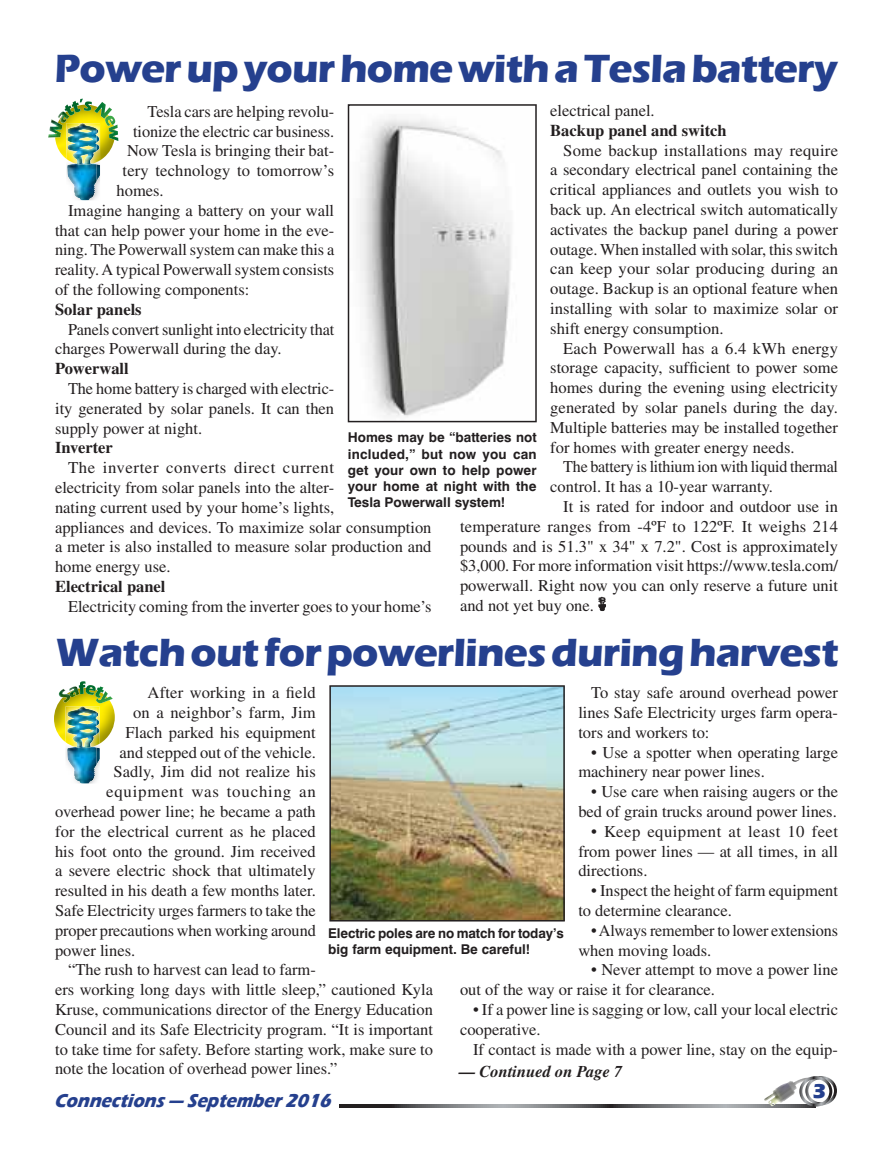
<style>
.page{position:relative;width:891px;height:1161px;background:#fff}
.page>*{position:absolute;margin:0;border:0;box-sizing:border-box;transform-origin:0 0}
.t1{font:700 40.5px "Eras ITC";letter-spacing:-.02em;color:#25408e}
.t2{font:700 21px "Eras ITC";color:#25408e}
.t3{font:italic 700 19.5px "Eras ITC";color:#25408e;scale:.89 1}
.t4{font:16.5px/19.8px "Times";color:#231f20}
.t5{font:700 16.5px "Times";color:#231f20}
.t6{font:16.5px "Times";letter-spacing:.035em;color:#231f20}
.t7{font:16.5px "Times";letter-spacing:.045em;color:#231f20}
.t8{font:italic 700 16.5px "Times";color:#231f20}
.t9{font:700 13.5px/16.2px "Swiss 721 BT";color:#231f20;text-align:justify}
</style>
<div class="page">
<svg style="left:339px;top:1105px;width:477px;height:3px"></svg>
<img style="left:764px;top:1080px;width:35px;height:26px">
<svg style="left:799px;top:1076px;width:38px;height:31px"></svg>
<img style="left:54px;top:693px;width:61px;height:50px">
<svg style="left:79px;top:681px;width:25px;height:18px"></svg>
<img style="left:96px;top:691px;width:17px;height:12px">
<img style="left:94px;top:769px;width:4px;height:14px">
<img style="left:66px;top:748px;width:1px;height:13px">
<img style="left:65px;top:733px;width:2px;height:10px">
<img style="left:79px;top:706px;width:4px;height:3px">
<img style="left:83px;top:706px;width:13px;height:3px">
<img style="left:86px;top:765px;width:8px;height:18px">
<img style="left:69px;top:765px;width:17px;height:7px">
<svg style="left:74px;top:772px;width:19px;height:12px"></svg>
<img style="left:67px;top:709px;width:34px;height:56px">
<img style="left:58px;top:109px;width:7px;height:49px">
<img style="left:65px;top:99px;width:53px;height:101px">
<img style="left:598px;top:597px;width:8px;height:14px">
<img style="left:329px;top:685px;width:236px;height:237px">
<svg style="left:348px;top:104px;width:189px;height:318px"></svg>
<img style="left:48px;top:111px;width:21px;height:38px">
<img style="left:59px;top:686px;width:20px;height:47px">
<p class="t1" style="left:55px;top:45px;width:785px">Power up your home with a Tesla battery</p>
<p class="t4" style="left:550px;top:102px;width:106px">electrical panel.</p>
<p class="t5" style="left:550px;top:124px;width:178px">Backup panel and switch</p>
<p class="t4" style="left:563px;top:142px;width:276px">Some backup installations may require</p>
<p class="t4" style="left:550px;top:162px;width:289px">a secondary electrical panel containing the</p>
<p class="t4" style="left:550px;top:181px;width:289px">critical appliances and outlets you wish to</p>
<p class="t4" style="left:550px;top:201px;width:289px">back up. An electrical switch automatically</p>
<p class="t4" style="left:550px;top:221px;width:289px">activates the backup panel during a power</p>
<p class="t4" style="left:550px;top:241px;width:289px">outage. When installed with solar, this switch</p>
<p class="t4" style="left:550px;top:261px;width:289px">can keep your solar producing during an</p>
<p class="t4" style="left:550px;top:280px;width:289px">outage. Backup is an optional feature when</p>
<p class="t4" style="left:550px;top:300px;width:289px">installing with solar to maximize solar or</p>
<p class="t4" style="left:550px;top:320px;width:175px">shift energy consumption.</p>
<p class="t4" style="left:563px;top:340px;width:276px">Each Powerwall has a 6.4 kWh energy</p>
<p class="t4" style="left:550px;top:360px;width:289px">storage capacity, sufficient to power some</p>
<p class="t4" style="left:550px;top:379px;width:289px">homes during the evening using electricity</p>
<p class="t4" style="left:550px;top:399px;width:289px">generated by solar panels during the day.</p>
<p class="t4" style="left:550px;top:419px;width:289px">Multiple batteries may be installed together</p>
<p class="t4" style="left:550px;top:439px;width:246px">for homes with greater energy needs.</p>
<p class="t4" style="left:563px;top:459px;width:276px">The battery is lithium ion with liquid thermal</p>
<p class="t4" style="left:550px;top:478px;width:224px">control. It has a 10-year warranty.</p>
<p class="t4" style="left:563px;top:498px;width:276px">It is rated for indoor and outdoor use in</p>
<p class="t4" style="left:460px;top:518px;width:379px">temperature ranges from -4ºF to 122ºF. It weighs 214</p>
<p class="t4" style="left:460px;top:538px;width:379px">pounds and is 51.3" x 34" x 7.2". Cost is approximately</p>
<p class="t4" style="left:460px;top:558px;width:380px">$3,000. For more information visit https://www.tesla.com/</p>
<p class="t4" style="left:460px;top:577px;width:380px">powerwall. Right now you can only reserve a future unit</p>
<p class="t4" style="left:460px;top:597px;width:135px">and not yet buy one.</p>
<p class="t4" style="left:148px;top:103px;width:188px">Tesla cars are helping revolu-</p>
<p class="t4" style="left:133px;top:123px;width:203px">tionize the electric car business.</p>
<p class="t4" style="left:127px;top:143px;width:209px">Now Tesla is bringing their bat-</p>
<p class="t4" style="left:123px;top:162px;width:213px">tery technology to tomorrow’s</p>
<p class="t4" style="left:117px;top:182px;width:49px">homes.</p>
<p class="t4" style="left:68px;top:202px;width:268px">Imagine hanging a battery on your wall</p>
<p class="t4" style="left:55px;top:222px;width:281px">that can help power your home in the eve-</p>
<p class="t4" style="left:55px;top:242px;width:281px">ning. The Powerwall system can make this a</p>
<p class="t4" style="left:55px;top:261px;width:281px">reality. A typical Powerwall system consists</p>
<p class="t4" style="left:55px;top:281px;width:196px">of the following components:</p>
<p class="t5" style="left:55px;top:303px;width:88px">Solar panels</p>
<p class="t4" style="left:68px;top:321px;width:268px">Panels convert sunlight into electricity that</p>
<p class="t4" style="left:55px;top:341px;width:228px">charges Powerwall during the day.</p>
<p class="t5" style="left:55px;top:363px;width:75px">Powerwall</p>
<p class="t4" style="left:68px;top:380px;width:268px">The home battery is charged with electric-</p>
<p class="t4" style="left:55px;top:400px;width:281px">ity generated by solar panels. It can then</p>
<p class="t4" style="left:55px;top:420px;width:149px">supply power at night.</p>
<p class="t5" style="left:55px;top:442px;width:59px">Inverter</p>
<p class="t6" style="left:68px;top:462px;width:268px">The inverter converts direct current</p>
<p class="t4" style="left:55px;top:479px;width:281px">electricity from solar panels into the alter-</p>
<p class="t4" style="left:55px;top:499px;width:281px">nating current used by your home’s lights,</p>
<p class="t4" style="left:55px;top:519px;width:378px">appliances and devices. To maximize solar consumption</p>
<p class="t4" style="left:55px;top:539px;width:378px">a meter is also installed to measure solar production and</p>
<p class="t4" style="left:55px;top:558px;width:117px">home energy use.</p>
<p class="t5" style="left:55px;top:581px;width:112px">Electrical panel</p>
<p class="t4" style="left:68px;top:598px;width:365px">Electricity coming from the inverter goes to your home’s</p>
<p class="t9" style="left:348px;top:431px;width:191px">Homes may be “batteries not included,” but now you can get your own to help power your home at night with the Tesla Powerwall system!</p>
<p class="t1" style="left:56px;top:629px;width:785px">Watch out for powerlines during harvest</p>
<p class="t4" style="left:148px;top:684px;width:170px">After working in a field</p>
<p class="t4" style="left:133px;top:704px;width:184px">on a neighbor’s farm, Jim</p>
<p class="t4" style="left:126px;top:724px;width:192px">Flach parked his equipment</p>
<p class="t4" style="left:120px;top:744px;width:198px">and stepped out of the vehicle.</p>
<p class="t4" style="left:114px;top:763px;width:204px">Sadly, Jim did not realize his</p>
<p class="t7" style="left:106px;top:786px;width:211px">equipment was touching an</p>
<p class="t4" style="left:55px;top:803px;width:262px">overhead power line; he became a path</p>
<p class="t4" style="left:55px;top:823px;width:262px">for the electrical current as he placed</p>
<p class="t4" style="left:55px;top:843px;width:262px">his foot onto the ground. Jim received</p>
<p class="t4" style="left:55px;top:862px;width:262px">a severe electric shock that ultimately</p>
<p class="t4" style="left:55px;top:882px;width:262px">resulted in his death a few months later.</p>
<p class="t4" style="left:55px;top:902px;width:262px">Safe Electricity urges farmers to take the</p>
<p class="t4" style="left:55px;top:922px;width:262px">proper precautions when working around</p>
<p class="t4" style="left:55px;top:942px;width:82px">power lines.</p>
<p class="t4" style="left:68px;top:961px;width:249px">“The rush to harvest can lead to farm-</p>
<p class="t4" style="left:55px;top:981px;width:379px">ers working long days with little sleep,” cautioned Kyla</p>
<p class="t4" style="left:55px;top:1001px;width:379px">Kruse, communications director of the Energy Education</p>
<p class="t4" style="left:55px;top:1021px;width:379px">Council and its Safe Electricity program. “It is important</p>
<p class="t4" style="left:55px;top:1041px;width:379px">to take time for safety. Before starting work, make sure to</p>
<p class="t4" style="left:55px;top:1060px;width:284px">note the location of overhead power lines.”</p>
<p class="t4" style="left:578px;top:684px;width:261px;text-align:justify;text-indent:13px">To stay safe around overhead power lines Safe Electricity urges farm opera&shy;tors and workers to:</p>
<p class="t4" style="left:578px;top:744px;width:261px;text-indent:13px">• Use a spotter when operating large machinery near power lines.</p>
<p class="t4" style="left:578px;top:783px;width:261px;text-align:right">• Use care when raising augers or the bed of grain trucks around power lines.</p>
<p class="t4" style="left:578px;top:823px;width:261px;text-align:justify;text-indent:13px">• Keep equipment at least 10 feet from power lines — at all times, in all directions.</p>
<p class="t4" style="left:578px;top:882px;width:261px;text-indent:13px">• Inspect the height of farm equipment to determine clearance.</p>
<p class="t4" style="left:578px;top:922px;width:261px;text-indent:13px">• Always remember to lower extensions when moving loads.</p>
<p class="t4" style="left:460px;top:961px;width:379px;text-indent:131px">• Never attempt to move a power line out of the way or raise it for clearance.</p>
<p class="t4" style="left:473px;top:1001px;width:367px">• If a power line is sagging or low, call your local electric</p>
<p class="t4" style="left:460px;top:1021px;width:82px">cooperative.</p>
<p class="t4" style="left:473px;top:1041px;width:367px">If contact is made with a power line, stay on the equip-</p>
<p class="t9" style="left:328px;top:927px;width:237px">Electric poles are no match for today’s big farm equipment. Be careful!</p>
<p class="t8" style="left:459px;top:1066px;width:165px">— Continued on Page 7</p>
<p class="t3" style="left:54px;top:1089px;width:319px">Connections— September2016</p>
<p class="t2" style="left:812px;top:1079px;width:15px">3</p>
</div>
